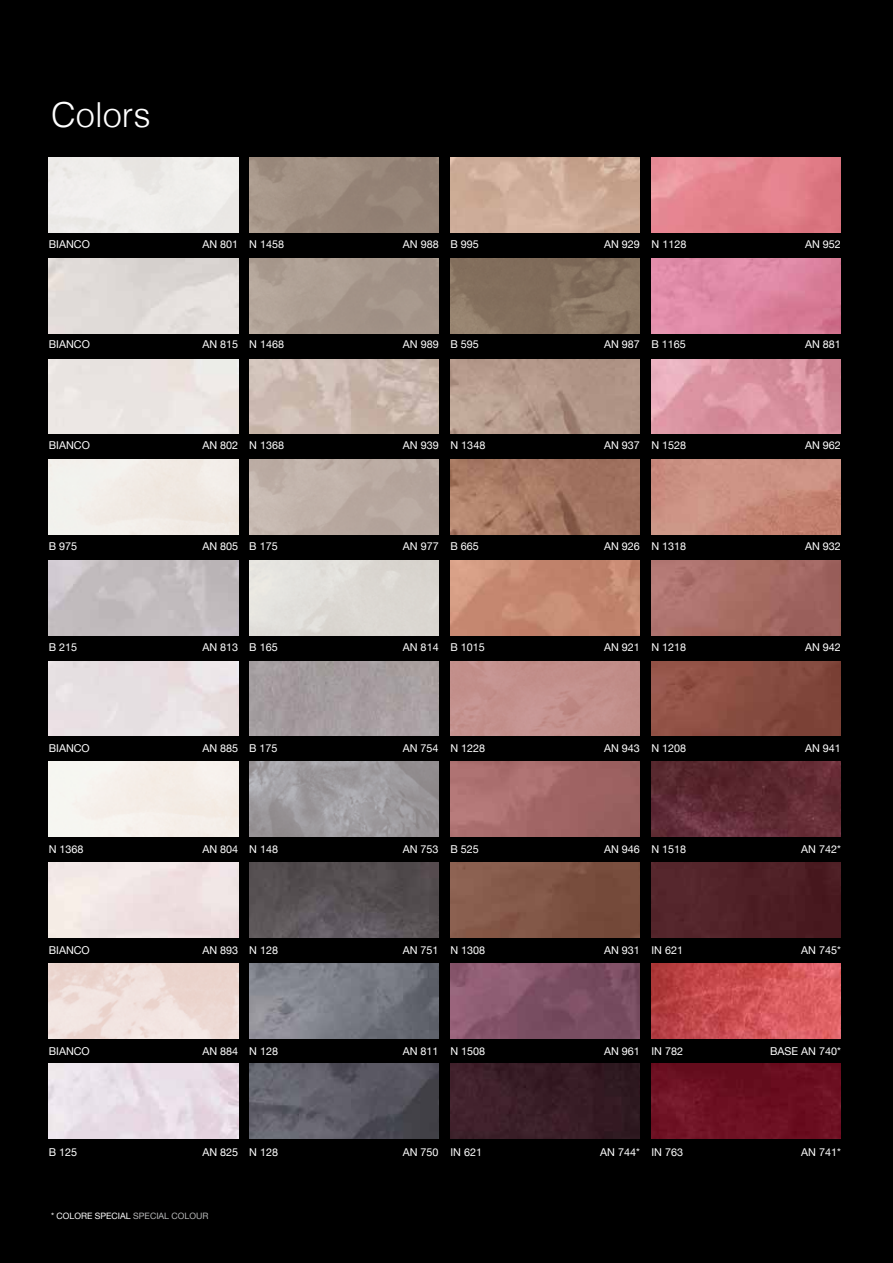
<style>
.page{position:relative;width:893px;height:1263px;background:#000}
.page>*{position:absolute;margin:0;border:0;box-sizing:border-box;transform-origin:0 0}
.t1{font:300 34.5px "Helvetica";color:#fff}
.t2{font:10.8px "Helvetica Neue";color:#fff}
.t3{font:8.7px "Helvetica Neue";color:#fff}
.s1{color:#b7b8b9}
</style>
<div class="page">
<div style="left:49px;top:158px;width:189px;height:75px;background:#efeeeb"></div>
<img style="left:249px;top:158px;width:190px;height:75px">
<img style="left:451px;top:158px;width:189px;height:75px">
<img style="left:651px;top:158px;width:190px;height:75px">
<img style="left:49px;top:258px;width:189px;height:75px">
<img style="left:249px;top:258px;width:190px;height:75px">
<img style="left:451px;top:258px;width:189px;height:75px">
<img style="left:651px;top:258px;width:190px;height:75px">
<img style="left:49px;top:359px;width:189px;height:75px">
<img style="left:249px;top:359px;width:190px;height:75px">
<img style="left:451px;top:359px;width:189px;height:75px">
<img style="left:651px;top:359px;width:190px;height:75px">
<div style="left:49px;top:460px;width:189px;height:75px;background:#f2ece7"></div>
<img style="left:249px;top:460px;width:190px;height:75px">
<img style="left:451px;top:460px;width:189px;height:75px">
<img style="left:651px;top:460px;width:190px;height:75px">
<img style="left:49px;top:560px;width:189px;height:75px">
<img style="left:249px;top:560px;width:190px;height:75px">
<img style="left:451px;top:560px;width:189px;height:75px">
<img style="left:651px;top:560px;width:190px;height:75px">
<img style="left:49px;top:661px;width:189px;height:75px">
<img style="left:249px;top:661px;width:190px;height:75px">
<div style="left:451px;top:661px;width:189px;height:75px;background:#c3908c"></div>
<img style="left:651px;top:661px;width:190px;height:75px">
<div style="left:49px;top:762px;width:189px;height:75px;background:#f6f0eb"></div>
<img style="left:249px;top:762px;width:190px;height:75px">
<img style="left:451px;top:762px;width:189px;height:75px">
<img style="left:651px;top:762px;width:190px;height:75px">
<img style="left:49px;top:862px;width:189px;height:75px">
<img style="left:249px;top:862px;width:190px;height:75px">
<img style="left:451px;top:862px;width:189px;height:75px">
<div style="left:651px;top:862px;width:190px;height:75px;background:#4f2026"></div>
<img style="left:49px;top:963px;width:189px;height:75px">
<img style="left:249px;top:963px;width:190px;height:75px">
<img style="left:451px;top:963px;width:189px;height:75px">
<img style="left:651px;top:963px;width:190px;height:75px">
<img style="left:49px;top:1064px;width:189px;height:75px">
<img style="left:249px;top:1064px;width:190px;height:75px">
<img style="left:451px;top:1064px;width:189px;height:75px">
<div style="left:651px;top:1064px;width:190px;height:75px;background:#6c0f21"></div>
<h1 class="t1" style="left:51px;top:85px;width:101px">Colors</h1>
<p class="t2" style="left:49px;top:236px;width:42px">BIANCO</p>
<p class="t2" style="left:202px;top:236px;width:83px">AN 801 N 1458</p>
<p class="t2" style="left:403px;top:236px;width:78px">AN 988 B 995</p>
<p class="t2" style="left:604px;top:236px;width:84px">AN 929 N 1128</p>
<p class="t2" style="left:805px;top:236px;width:37px">AN 952</p>
<p class="t2" style="left:49px;top:337px;width:42px">BIANCO</p>
<p class="t2" style="left:202px;top:337px;width:83px">AN 815 N 1468</p>
<p class="t2" style="left:403px;top:337px;width:78px">AN 989 B 595</p>
<p class="t2" style="left:604px;top:337px;width:83px">AN 987 B 1165</p>
<p class="t2" style="left:805px;top:337px;width:37px">AN 881</p>
<p class="t2" style="left:49px;top:438px;width:42px">BIANCO</p>
<p class="t2" style="left:202px;top:438px;width:83px">AN 802 N 1368</p>
<p class="t2" style="left:403px;top:438px;width:84px">AN 939 N 1348</p>
<p class="t2" style="left:604px;top:438px;width:84px">AN 937 N 1528</p>
<p class="t2" style="left:805px;top:438px;width:37px">AN 962</p>
<p class="t2" style="left:49px;top:539px;width:30px">B 975</p>
<p class="t2" style="left:202px;top:539px;width:77px">AN 805 B 175</p>
<p class="t2" style="left:403px;top:539px;width:78px">AN 977 B 665</p>
<p class="t2" style="left:604px;top:539px;width:84px">AN 926 N 1318</p>
<p class="t2" style="left:805px;top:539px;width:37px">AN 932</p>
<p class="t2" style="left:49px;top:640px;width:30px">B 215</p>
<p class="t2" style="left:202px;top:640px;width:77px">AN 813 B 165</p>
<p class="t2" style="left:403px;top:640px;width:84px">AN 814 B 1015</p>
<p class="t2" style="left:604px;top:640px;width:84px">AN 921 N 1218</p>
<p class="t2" style="left:805px;top:640px;width:37px">AN 942</p>
<p class="t2" style="left:49px;top:740px;width:42px">BIANCO</p>
<p class="t2" style="left:202px;top:740px;width:77px">AN 885 B 175</p>
<p class="t2" style="left:403px;top:740px;width:84px">AN 754 N 1228</p>
<p class="t2" style="left:604px;top:740px;width:84px">AN 943 N 1208</p>
<p class="t2" style="left:805px;top:740px;width:37px">AN 941</p>
<p class="t2" style="left:49px;top:841px;width:36px">N 1368</p>
<p class="t2" style="left:202px;top:841px;width:77px">AN 804 N 148</p>
<p class="t2" style="left:403px;top:841px;width:78px">AN 753 B 525</p>
<p class="t2" style="left:604px;top:841px;width:84px">AN 946 N 1518</p>
<p class="t2" style="left:801px;top:841px;width:41px">AN 742*</p>
<p class="t2" style="left:49px;top:942px;width:42px">BIANCO</p>
<p class="t2" style="left:202px;top:942px;width:77px">AN 893 N 128</p>
<p class="t2" style="left:403px;top:942px;width:84px">AN 751 N 1308</p>
<p class="t2" style="left:604px;top:942px;width:81px">AN 931 IN 621</p>
<p class="t2" style="left:801px;top:942px;width:41px">AN 745*</p>
<p class="t2" style="left:49px;top:1043px;width:42px">BIANCO</p>
<p class="t2" style="left:202px;top:1043px;width:77px">AN 884 N 128</p>
<p class="t2" style="left:403px;top:1043px;width:84px">AN 811 N 1508</p>
<p class="t2" style="left:604px;top:1043px;width:81px">AN 961 IN 782</p>
<p class="t2" style="left:770px;top:1043px;width:72px">BASE AN 740*</p>
<p class="t2" style="left:49px;top:1144px;width:30px">B 125</p>
<p class="t2" style="left:202px;top:1144px;width:77px">AN 825 N 128</p>
<p class="t2" style="left:403px;top:1144px;width:81px">AN 750 IN 621</p>
<p class="t2" style="left:600px;top:1144px;width:84px">AN 744* IN 763</p>
<p class="t2" style="left:801px;top:1144px;width:41px">AN 741*</p>
<p class="t3" style="left:51px;top:1209px;width:159px">* COLORE SPECIAL <span class="s1">SPECIAL COLOUR</span></p>
</div>
